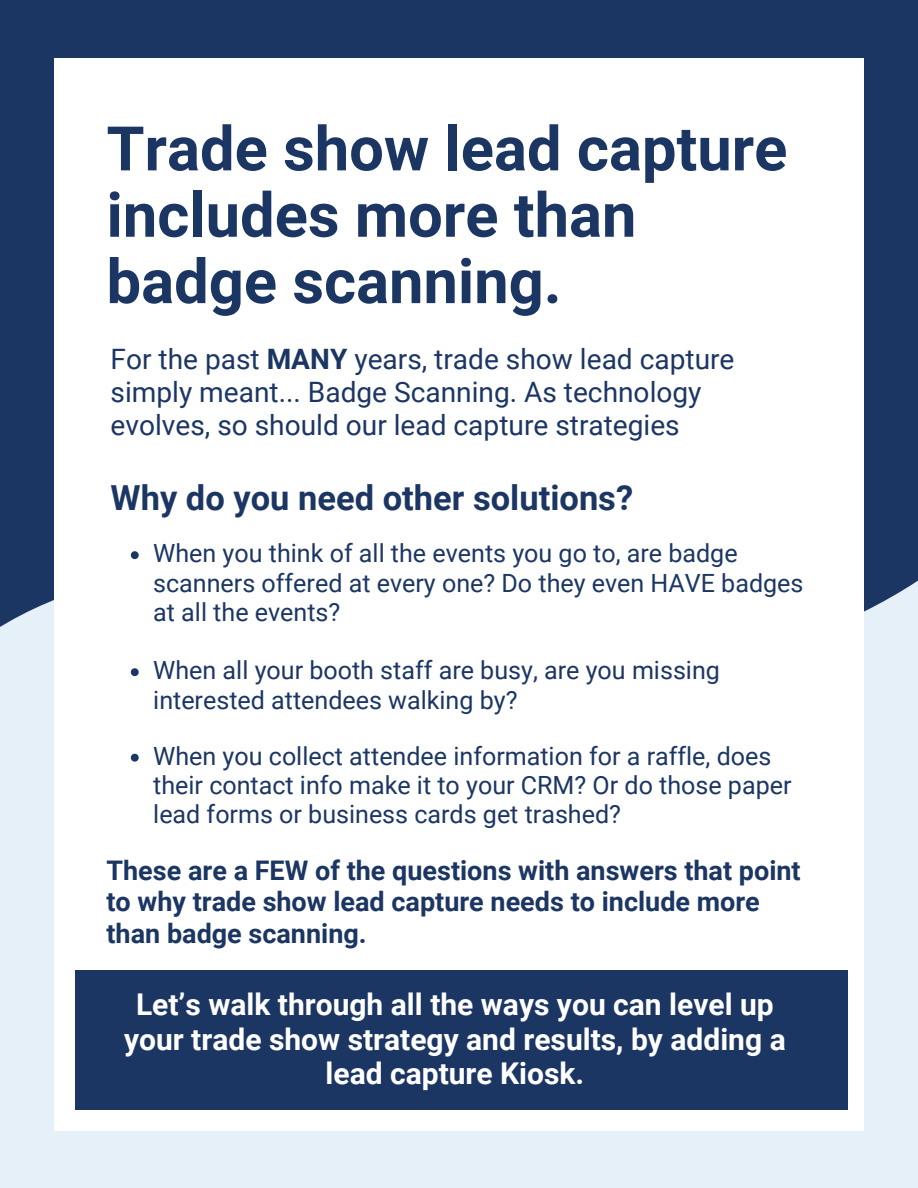
<style>
.page{position:relative;width:918px;height:1188px;background:#e5f0f8}
.page>*{position:absolute;margin:0;border:0;box-sizing:border-box;transform-origin:0 0}
.t1{font:700 61.5px/66.3px "Roboto";color:#1c3664}
.t2{font:700 34.5px "Roboto";color:#1c3664}
.t3{font:700 30px/34.8px "Roboto";color:#fff;text-align:center}
.t4{font:28.05px/32.7px "Roboto";color:#1c3664}
.t5{font:700 27px/31.5px "Roboto";color:#1c3664}
.t6{font:25.05px/29.2px "Roboto";color:#1c3664}
.s1{font-weight:700}
</style>
<div class="page">
<div style="left:0;top:0;width:918px;height:627px;background:#1c3664"></div>
<div style="left:54px;top:58px;width:810px;height:1072px;background:#fff"></div>
<div style="left:75px;top:970px;width:773px;height:140px;background:#1c3664"></div>
<svg style="left:131px;top:551px;width:8px;height:8px"></svg>
<svg style="left:131px;top:668px;width:8px;height:8px"></svg>
<svg style="left:131px;top:754px;width:8px;height:8px"></svg>
<p class="t1" style="left:107px;top:116px;width:682px">Trade show lead capture includes more than badge scanning.</p>
<p class="t4" style="left:111px;top:343px;width:625px">For the past <span class="s1">MANY</span> years, trade show lead capture simply meant... Badge Scanning. As technology evolves, so should our lead capture strategies</p>
<p class="t2" style="left:111px;top:478px;width:524px">Why do you need other solutions?</p>
<p class="t6" style="left:153px;top:539px;width:652px">When you think of all the events you go to, are badge scanners offered at every one? Do they even HAVE badges at all the events?</p>
<p class="t6" style="left:153px;top:656px;width:568px">When all your booth staff are busy, are you missing interested attendees walking by?</p>
<p class="t6" style="left:153px;top:742px;width:640px">When you collect attendee information for a raffle, does their contact info make it to your CRM? Or do those paper lead forms or business cards get trashed?</p>
<p class="t5" style="left:107px;top:855px;width:696px">These are a FEW of the questions with answers that point to why trade show lead capture needs to include more than badge scanning.</p>
<p class="t3" style="left:124px;top:987px;width:663px">Let’s walk through all the ways you can level up your trade show strategy and results, by adding a lead capture Kiosk.</p>
</div>
